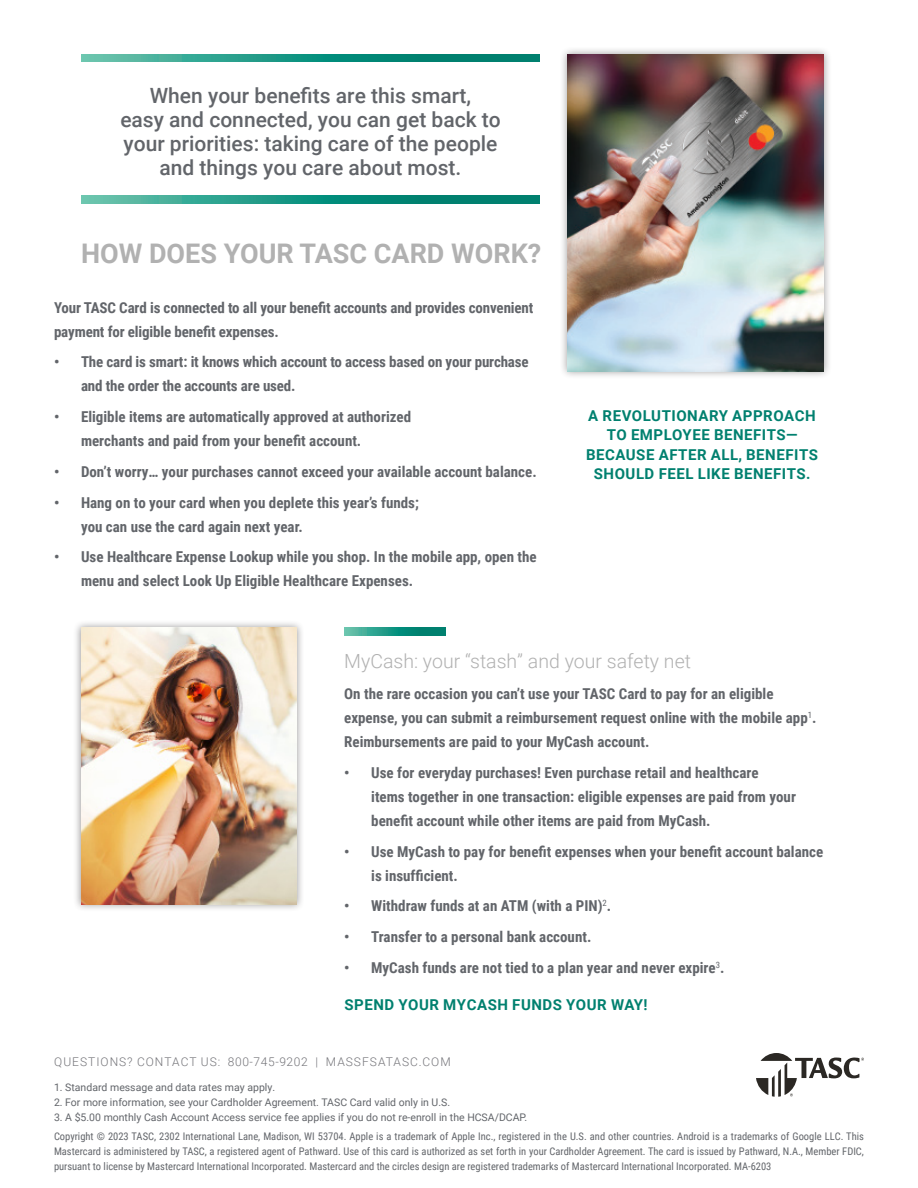
<style>
.page{position:relative;width:918px;height:1188px;background:#fff}
.page>*{position:absolute;margin:0;border:0;box-sizing:border-box;transform-origin:0 0}
.t1{font:700 27px "Roboto";color:#b1b1b1}
.t2{font:500 21px/24px "Roboto";color:#62656a;text-align:center}
.t3{font:300 19.5px "Roboto";color:#b1b1b1}
.t4{font:700 15px/24px "Roboto Condensed";color:#62656a}
.t5{font:700 15px/19.5px "Roboto";letter-spacing:.035em;color:#00806f;text-align:center}
.t6{font:300 12px "Roboto";letter-spacing:.085em;color:#747479}
.t7{font:10.5px/15px "Roboto Condensed";color:#62656a;text-align:justify}
.t8{font:10.5px "Roboto";color:#62656a}
</style>
<div class="page">
<svg style="left:81px;top:54px;width:459px;height:8px;background:#1d9784"></svg>
<svg style="left:81px;top:196px;width:459px;height:7px;background:#1d9784"></svg>
<svg style="left:344px;top:628px;width:102px;height:7px"></svg>
<div style="left:559px;top:46px;width:273px;height:333px;background:#231f20;opacity:.45"></div>
<img style="left:567px;top:54px;width:257px;height:317px">
<div style="left:73px;top:620px;width:232px;height:292px;background:#231f20;opacity:.45"></div>
<img style="left:81px;top:628px;width:216px;height:276px">
<svg style="left:756px;top:1053px;width:108px;height:44px"></svg>
<p class="t2" style="left:120px;top:83px;width:382px">When your benefits are this smart,<br>easy and connected, you can get back to your priorities: taking care of the people and things you care about most.</p>
<h2 class="t1" style="left:81px;top:234px;width:462px">HOW DOES YOUR TASC CARD WORK?</h2>
<p class="t4" style="left:54px;top:295px;width:481px">Your TASC Card is connected to all your benefit accounts and provides convenient payment for eligible benefit expenses.</p>
<p class="t4" style="left:81px;top:350px;width:449px;text-indent:-27px">• The card is smart: it knows which account to access based on your purchase and the order the accounts are used.</p>
<p class="t4" style="left:81px;top:404px;width:332px;text-indent:-27px">• Eligible items are automatically approved at authorized merchants and paid from your benefit account.</p>
<p class="t4" style="left:54px;top:459px;width:484px">• Don’t worry… your purchases cannot exceed your available account balance.</p>
<p class="t4" style="left:81px;top:490px;width:339px;text-indent:-27px">• Hang on to your card when you deplete this year’s funds; you can use the card again next year.</p>
<p class="t4" style="left:81px;top:545px;width:457px;text-indent:-27px">• Use Healthcare Expense Lookup while you shop. In the mobile app, open the menu and select Look Up Eligible Healthcare Expenses.</p>
<p class="t5" style="left:586px;top:405px;width:233px">A REVOLUTIONARY APPROACH<br>TO EMPLOYEE BENEFITS—<br>BECAUSE AFTER ALL, BENEFITS<br>SHOULD FEEL LIKE BENEFITS.</p>
<h2 class="t3" style="left:344px;top:648px;width:348px">MyCash: your “stash” and your safety net</h2>
<p class="t4" style="left:344px;top:681px;width:474px">On the rare occasion you can’t use your TASC Card to pay for an eligible expense, you can submit a reimbursement request online with the mobile app<sup>1</sup>.<br>Reimbursements are paid to your MyCash account.</p>
<p class="t4" style="left:371px;top:760px;width:426px;text-indent:-27px">• Use for everyday purchases! Even purchase retail and healthcare<br>items together in one transaction: eligible expenses are paid from your benefit account while other items are paid from MyCash.</p>
<p class="t4" style="left:371px;top:839px;width:453px;text-indent:-27px">• Use MyCash to pay for benefit expenses when your benefit account balance is insufficient.</p>
<p class="t4" style="left:344px;top:894px;width:269px">• Withdraw funds at an ATM (with a PIN)<sup>2</sup>.</p>
<p class="t4" style="left:344px;top:924px;width:249px">• Transfer to a personal bank account.</p>
<p class="t4" style="left:344px;top:955px;width:382px">• MyCash funds are not tied to a plan year and never expire<sup>3</sup>.</p>
<p class="t5" style="left:345px;top:995px;width:304px">SPEND YOUR MYCASH FUNDS YOUR WAY!</p>
<p class="t6" style="left:54px;top:1053px;width:398px">QUESTIONS? CONTACT US: 800-745-9202 | MASSFSATASC.COM</p>
<p class="t8" style="left:54px;top:1080px;width:223px">1. Standard message and data rates may apply.</p>
<p class="t8" style="left:54px;top:1095px;width:398px">2. For more information, see your Cardholder Agreement. TASC Card valid only in U.S.</p>
<p class="t8" style="left:54px;top:1110px;width:475px">3. A $5.00 monthly Cash Account Access service fee applies if you do not re-enroll in the HCSA/DCAP.</p>
<p class="t7" style="left:54px;top:1129px;width:811px">Copyright © 2023 TASC, 2302 International Lane, Madison, WI 53704. Apple is a trademark of Apple Inc., registered in the U.S. and other countries. Android is a trademarks of Google LLC. This Mastercard is administered by TASC, a registered agent of Pathward. Use of this card is authorized as set forth in your Cardholder Agreement. The card is issued by Pathward, N.A., Member FDIC, pursuant to license by Mastercard International Incorporated. Mastercard and the circles design are registered trademarks of Mastercard International Incorporated. MA-6203</p>
</div>
